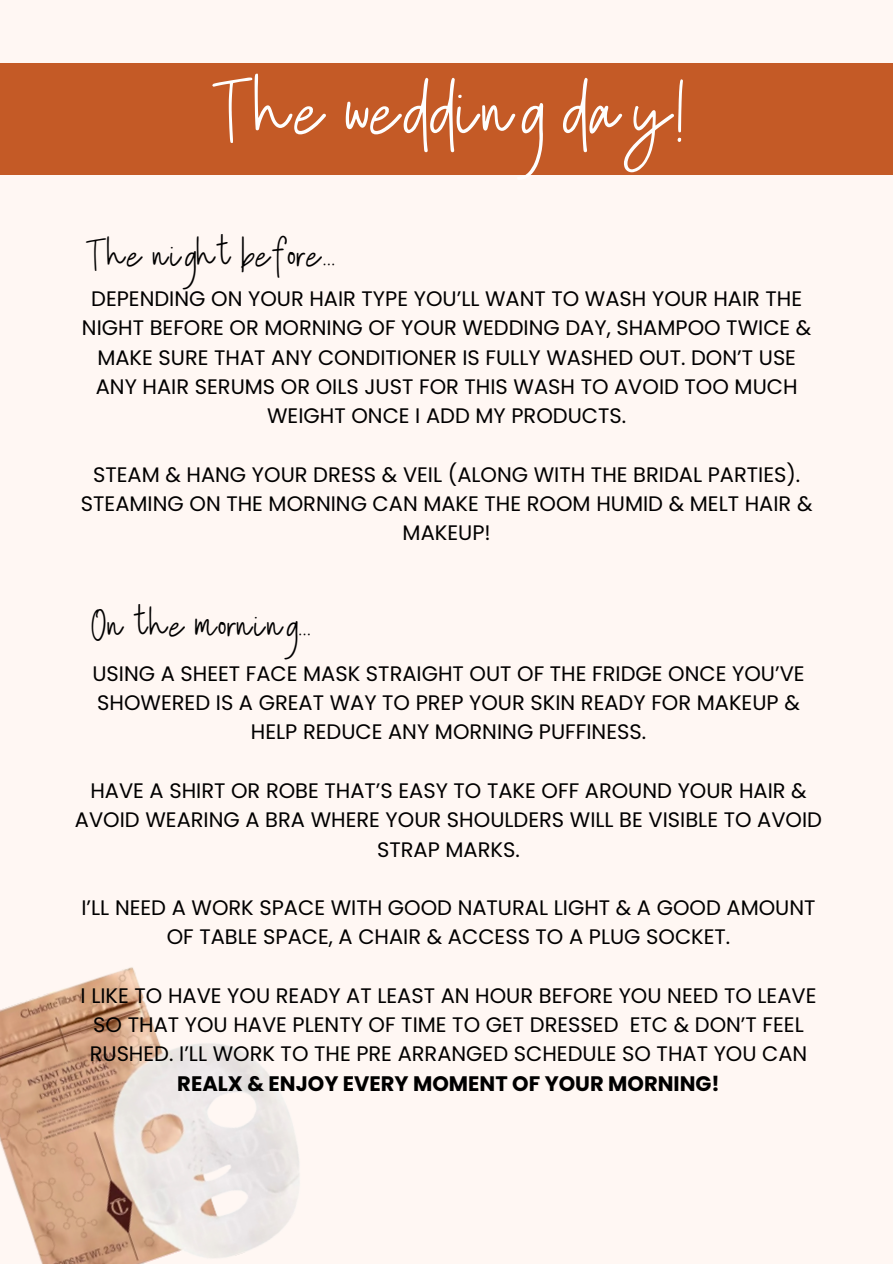
<style>
.page{position:relative;width:893px;height:1264px;background:#fff}
.page>*{position:absolute;margin:0;border:0;box-sizing:border-box;transform-origin:0 0}
.t1{font:90px "Sweet Belly Script";color:#fefefe}
.t2{font:45px "Sweet Belly Script";color:#000}
.t3{font:21px/29.2px "Poppins";color:#000;text-align:center}
.s1{font-weight:700}
</style>
<div class="page">
<div style="left:0;top:0;width:892px;height:1263px;background:#fff7f3"></div>
<div style="left:0;top:63px;width:892px;height:112px;background:#c45a26"></div>
<img style="left:0;top:967px;width:300px;height:296px">
<p class="t1" style="left:211px;top:53px;width:476px">The wedding day!</p>
<p class="t2" style="left:85px;top:226px;width:251px">The night before .</p>
<p class="t3" style="left:82px;top:284px;width:731px">DEPENDING ON YOUR HAIR TYPE YOU’LL WANT TO WASH YOUR HAIR THE NIGHT BEFORE OR MORNING OF YOUR WEDDING DAY, SHAMPOO TWICE &amp; MAKE SURE THAT ANY CONDITIONER IS FULLY WASHED OUT. DON’T USE ANY HAIR SERUMS OR OILS JUST FOR THIS WASH TO AVOID TOO MUCH WEIGHT ONCE I ADD MY PRODUCTS.</p>
<p class="t3" style="left:81px;top:459px;width:733px">STEAM &amp; HANG YOUR DRESS &amp; VEIL (ALONG WITH THE BRIDAL PARTIES).<br>STEAMING ON THE MORNING CAN MAKE THE ROOM HUMID &amp; MELT HAIR &amp;<br>MAKEUP!</p>
<p class="t2" style="left:91px;top:596px;width:222px">On the morning .</p>
<p class="t3" style="left:92px;top:659px;width:713px">USING A SHEET FACE MASK STRAIGHT OUT OF THE FRIDGE ONCE YOU’VE<br>SHOWERED IS A GREAT WAY TO PREP YOUR SKIN READY FOR MAKEUP &amp;<br>HELP REDUCE ANY MORNING PUFFINESS.</p>
<p class="t3" style="left:75px;top:776px;width:748px">HAVE A SHIRT OR ROBE THAT’S EASY TO TAKE OFF AROUND YOUR HAIR &amp;<br>AVOID WEARING A BRA WHERE YOUR SHOULDERS WILL BE VISIBLE TO AVOID<br>STRAP MARKS.</p>
<p class="t3" style="left:81px;top:893px;width:735px">I’LL NEED A WORK SPACE WITH GOOD NATURAL LIGHT &amp; A GOOD AMOUNT<br>OF TABLE SPACE, A CHAIR &amp; ACCESS TO A PLUG SOCKET.</p>
<p class="t3" style="left:81px;top:980px;width:737px">I LIKE TO HAVE YOU READY AT LEAST AN HOUR BEFORE YOU NEED TO LEAVE SO THAT YOU HAVE PLENTY OF TIME TO GET DRESSED ETC &amp; DON’T FEEL RUSHED. I’LL WORK TO THE PRE ARRANGED SCHEDULE SO THAT YOU CAN <span class="s1">REALX &amp; ENJOY EVERY MOMENT OF YOUR MORNING!</span></p>
</div>
